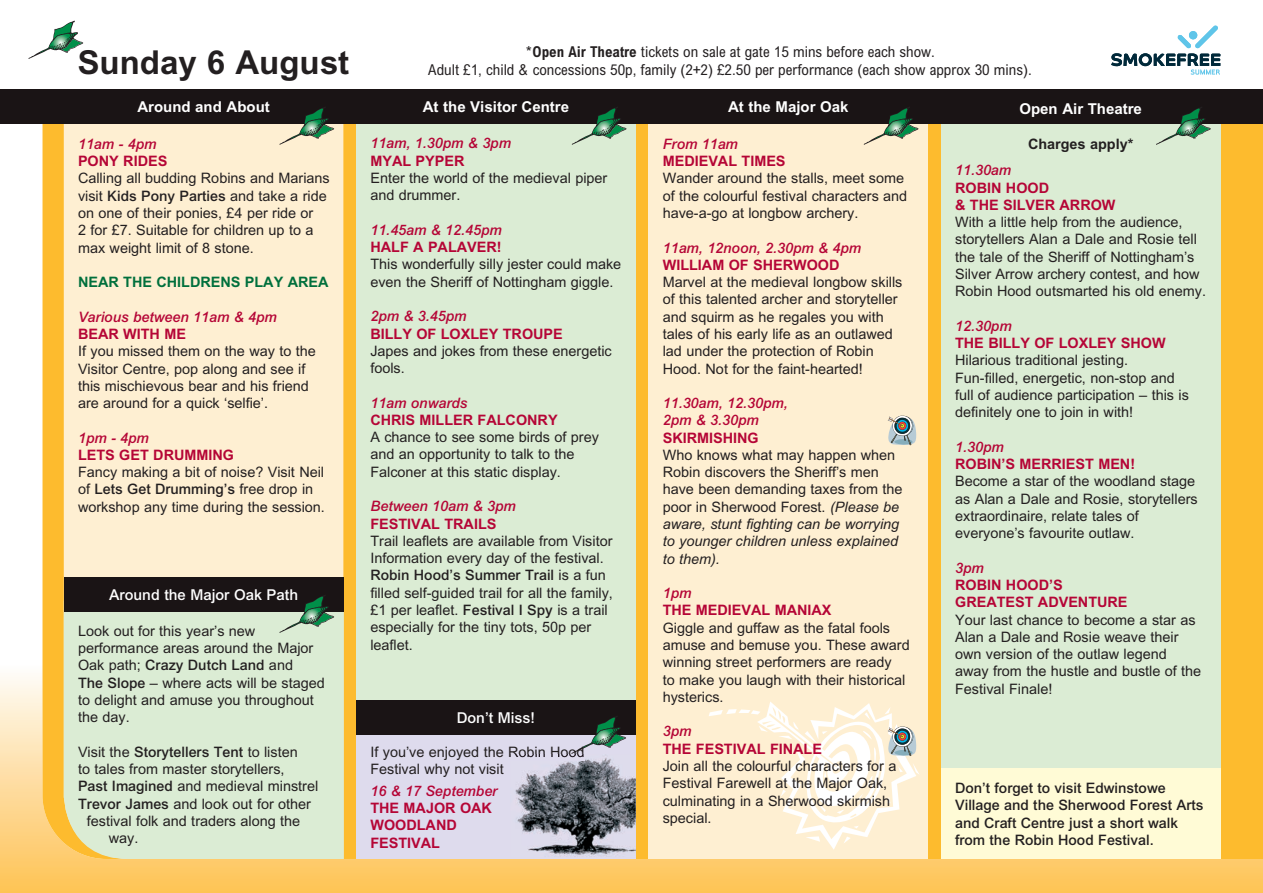
<style>
.page{position:relative;width:1263px;height:893px;background:#fff}
.page>*{position:absolute;margin:0;border:0;box-sizing:border-box;transform-origin:0 0}
.t1{font:700 33px "Arial";color:#231f20}
.t2{font:condensed 15px/18px "Arial";color:#231f20;text-align:center}
.t3{font:700 15px "Arial";color:#fff}
.t4{font:500 15px "Arial";color:#fff}
.t5{font:14.4px/17.2px "Arial";color:#231f20}
.t6{font:700 14.4px/17.2px "Arial";color:#b50536}
.t7{font:italic 500 14.4px/17.2px "Arial";color:#b50536}
.t8{font:500 14.4px/17.2px "Arial";color:#231f20}
.t9{font:700 14.4px "Arial";color:#006f3c}
.t10{font:700 14.4px "Arial";color:#231f20}
.s1{font-weight:700}
.s2{font-style:italic}
.s3{font-weight:500}
</style>
<div class="page">
<svg style="left:0;top:665px;width:1263px;height:228px;background:#fecc6d"></svg>
<div style="left:631px;top:102px;width:632px;height:757px;background:#fdbb2e"></div>
<div style="left:941px;top:121px;width:279px;height:738px;background:#dbecd4"></div>
<div style="left:648px;top:121px;width:280px;height:738px;background:#feefd2"></div>
<div style="left:43px;top:123px;width:602px;height:736px;background:#fdbb2e"></div>
<div style="left:356px;top:121px;width:280px;height:738px;background:#dbecd4"></div>
<div style="left:64px;top:123px;width:279px;height:454px;background:#feefd2"></div>
<svg style="left:28px;top:21px;width:55px;height:38px"></svg>
<div style="left:0;top:89px;width:1263px;height:34px;background:#1a1415"></div>
<svg style="left:279px;top:108px;width:55px;height:37px"></svg>
<div style="left:64px;top:601px;width:280px;height:258px;background:#dbecd4"></div>
<div style="left:64px;top:577px;width:279px;height:34px;background:#1a1415"></div>
<svg style="left:572px;top:108px;width:54px;height:37px"></svg>
<svg style="left:863px;top:108px;width:55px;height:37px"></svg>
<svg style="left:1156px;top:107px;width:55px;height:38px"></svg>
<svg style="left:279px;top:596px;width:55px;height:37px"></svg>
<div style="left:356px;top:704px;width:280px;height:155px;background:#dedbed"></div>
<div style="left:356px;top:700px;width:280px;height:34px;background:#1a1415"></div>
<svg style="left:571px;top:717px;width:55px;height:37px"></svg>
<img style="left:515px;top:758px;width:121px;height:99px">
<img style="left:510px;top:754px;width:74px;height:6px">
<div style="left:941px;top:769px;width:279px;height:90px;background:#fffbd6"></div>
<svg style="left:1111px;top:25px;width:109px;height:50px"></svg>
<svg style="left:888px;top:416px;width:28px;height:29px"></svg>
<svg style="left:709px;top:702px;width:210px;height:148px"></svg>
<h1 class="t1" style="left:78px;top:43px;width:273px">Sunday 6 August</h1>
<p class="t2" style="left:428px;top:42px;width:605px">*<span class="s1">Open Air Theatre</span> tickets on sale at gate 15 mins before each show.<br>Adult £1, child &amp; concessions 50p, family (2+2) £2.50 per performance (each show approx 30 mins).</p>
<p class="t3" style="left:137px;top:98px;width:134px">Around and About</p>
<p class="t3" style="left:728px;top:98px;width:122px">At the Major Oak</p>
<p class="t7" style="left:663px;top:135px;width:77px">From 11am</p>
<p class="t6" style="left:663px;top:152px;width:124px">MEDIEVAL TIMES</p>
<p class="t5" style="left:663px;top:170px;width:246px">Wander around the stalls, meet some of the colourful festival characters and have-a-go at longbow archery.</p>
<p class="t7" style="left:663px;top:239px;width:200px">11am, 12noon, 2.30pm &amp; 4pm</p>
<p class="t6" style="left:663px;top:256px;width:178px">WILLIAM OF SHERWOOD</p>
<p class="t5" style="left:663px;top:273px;width:241px">Marvel at the medieval longbow skills of this talented archer and storyteller and squirm as he regales you with tales of his early life as an outlawed lad under the protection of Robin Hood. Not for the faint-hearted!</p>
<p class="t7" style="left:663px;top:394px;width:127px">11.30am, 12.30pm,<br>2pm &amp; 3.30pm</p>
<p class="t6" style="left:663px;top:429px;width:98px">SKIRMISHING</p>
<p class="t5" style="left:663px;top:446px;width:241px">Who knows what may happen when<br>Robin discovers the Sheriff’s men have been demanding taxes from the poor in Sherwood Forest. <span class="s2">(Please be aware, stunt fighting can be worrying to younger children unless explained to them).</span></p>
<p class="t7" style="left:663px;top:584px;width:30px">1pm</p>
<p class="t6" style="left:663px;top:602px;width:170px">THE MEDIEVAL MANIAX</p>
<p class="t5" style="left:663px;top:619px;width:248px">Giggle and guffaw as the fatal fools amuse and bemuse you. These award winning street performers are ready<br>to make you laugh with their historical hysterics.</p>
<p class="t7" style="left:663px;top:723px;width:30px">3pm</p>
<p class="t6" style="left:663px;top:740px;width:161px">THE FESTIVAL FINALE</p>
<p class="t5" style="left:663px;top:757px;width:235px">Join all the colourful characters for a<br>Festival Farewell at the Major Oak, culminating in a Sherwood skirmish special.</p>
<p class="t3" style="left:423px;top:98px;width:148px">At the Visitor Centre</p>
<p class="t7" style="left:370px;top:135px;width:142px">11am, 1.30pm &amp; 3pm</p>
<p class="t6" style="left:370px;top:152px;width:96px">MYAL PYPER</p>
<p class="t5" style="left:370px;top:169px;width:238px">Enter the world of the medieval piper and drummer.</p>
<p class="t7" style="left:370px;top:221px;width:133px">11.45am &amp; 12.45pm</p>
<p class="t6" style="left:370px;top:238px;width:133px">HALF A PALAVER!</p>
<p class="t5" style="left:370px;top:256px;width:252px">This wonderfully silly jester could make even the Sheriff of Nottingham giggle.</p>
<p class="t7" style="left:370px;top:307px;width:98px">2pm &amp; 3.45pm</p>
<p class="t6" style="left:370px;top:325px;width:194px">BILLY OF LOXLEY TROUPE</p>
<p class="t5" style="left:370px;top:342px;width:243px">Japes and jokes from these energetic fools.</p>
<p class="t7" style="left:370px;top:394px;width:99px">11am onwards</p>
<p class="t6" style="left:370px;top:411px;width:189px">CHRIS MILLER FALCONRY</p>
<p class="t5" style="left:370px;top:428px;width:230px">A chance to see some birds of prey and an opportunity to talk to the<br>Falconer at this static display.</p>
<p class="t7" style="left:370px;top:497px;width:147px">Between 10am &amp; 3pm</p>
<p class="t6" style="left:370px;top:515px;width:128px">FESTIVAL TRAILS</p>
<p class="t5" style="left:370px;top:532px;width:244px">Trail leaflets are available from Visitor Information every day of the festival.<br><span class="s3">Robin Hood’s Summer Trail</span> is a fun filled self-guided trail for all the family, £1 per leaflet. <span class="s3">Festival I Spy</span> is a trail especially for the tiny tots, 50p per leaflet.</p>
<p class="t7" style="left:78px;top:135px;width:80px">11am - 4pm</p>
<p class="t6" style="left:78px;top:152px;width:91px">PONY RIDES</p>
<p class="t5" style="left:78px;top:170px;width:253px">Calling all budding Robins and Marians visit <span class="s3">Kids Pony Parties</span> and take a ride on one of their ponies, £4 per ride or<br>2 for £7. Suitable for children up to a max weight limit of 8 stone.</p>
<p class="t9" style="left:78px;top:274px;width:252px">NEAR THE CHILDRENS PLAY AREA</p>
<p class="t7" style="left:78px;top:308px;width:200px">Various between 11am &amp; 4pm</p>
<p class="t6" style="left:78px;top:325px;width:109px">BEAR WITH ME</p>
<p class="t5" style="left:78px;top:342px;width:239px">If you missed them on the way to the Visitor Centre, pop along and see if this mischievous bear and his friend are around for a quick ‘selfie’.</p>
<p class="t7" style="left:78px;top:429px;width:72px">1pm - 4pm</p>
<p class="t6" style="left:78px;top:446px;width:158px">LETS GET DRUMMING</p>
<p class="t5" style="left:78px;top:463px;width:248px">Fancy making a bit of noise? Visit Neil of <span class="s3">Lets Get Drumming’s</span> free drop in workshop any time during the session.</p>
<p class="t4" style="left:109px;top:586px;width:191px">Around the Major Oak Path</p>
<p class="t5" style="left:78px;top:622px;width:248px">Look out for this year’s new performance areas around the Major<br>Oak path; <span class="s3">Crazy Dutch Land</span> and<br><span class="s3">The Slope</span> – where acts will be staged to delight and amuse you throughout the day.</p>
<p class="t5" style="left:78px;top:743px;width:221px">Visit the <span class="s3">Storytellers Tent</span> to listen</p>
<p class="t5" style="left:78px;top:760px;width:208px">to tales from master storytellers,</p>
<p class="t5" style="left:78px;top:778px;width:242px"><span class="s3">Past Imagined</span> and medieval minstrel</p>
<p class="t5" style="left:78px;top:795px;width:235px"><span class="s3">Trevor James</span> and look out for other</p>
<p class="t5" style="left:87px;top:812px;width:215px">festival folk and traders along the</p>
<p class="t5" style="left:109px;top:829px;width:31px">way.</p>
<p class="t4" style="left:457px;top:709px;width:80px">Don’t Miss!</p>
<p class="t5" style="left:370px;top:743px;width:216px">If you’ve enjoyed the Robin Hood<br>Festival why not visit</p>
<p class="t7" style="left:370px;top:782px;width:128px">16 &amp; 17 September</p>
<p class="t6" style="left:370px;top:799px;width:123px">THE MAJOR OAK<br>WOODLAND<br>FESTIVAL</p>
<p class="t3" style="left:1019px;top:100px;width:124px">Open Air Theatre</p>
<p class="t10" style="left:1028px;top:135px;width:107px">Charges apply*</p>
<p class="t7" style="left:955px;top:161px;width:58px">11.30am</p>
<p class="t6" style="left:955px;top:179px;width:162px">ROBIN HOOD<br>&amp; THE SILVER ARROW</p>
<p class="t5" style="left:955px;top:213px;width:252px">With a little help from the audience, storytellers Alan a Dale and Rosie tell the tale of the Sheriff of Nottingham’s Silver Arrow archery contest, and how Robin Hood outsmarted his old enemy.</p>
<p class="t7" style="left:955px;top:317px;width:58px">12.30pm</p>
<p class="t6" style="left:955px;top:334px;width:212px">THE BILLY OF LOXLEY SHOW</p>
<p class="t5" style="left:955px;top:352px;width:235px">Hilarious traditional jesting.<br>Fun-filled, energetic, non-stop and full of audience participation – this is definitely one to join in with!</p>
<p class="t7" style="left:955px;top:438px;width:50px">1.30pm</p>
<p class="t6" style="left:955px;top:455px;width:182px">ROBIN’S MERRIEST MEN!</p>
<p class="t5" style="left:955px;top:473px;width:244px">Become a star of the woodland stage as Alan a Dale and Rosie, storytellers extraordinaire, relate tales of everyone’s favourite outlaw.</p>
<p class="t7" style="left:955px;top:559px;width:30px">3pm</p>
<p class="t6" style="left:955px;top:576px;width:174px">ROBIN HOOD’S<br>GREATEST ADVENTURE</p>
<p class="t5" style="left:955px;top:611px;width:248px">Your last chance to become a star as<br>Alan a Dale and Rosie weave their own version of the outlaw legend away from the hustle and bustle of the<br>Festival Finale!</p>
<p class="t8" style="left:955px;top:779px;width:250px">Don’t forget to visit Edwinstowe Village and the Sherwood Forest Arts and Craft Centre just a short walk from the Robin Hood Festival.</p>
</div>
